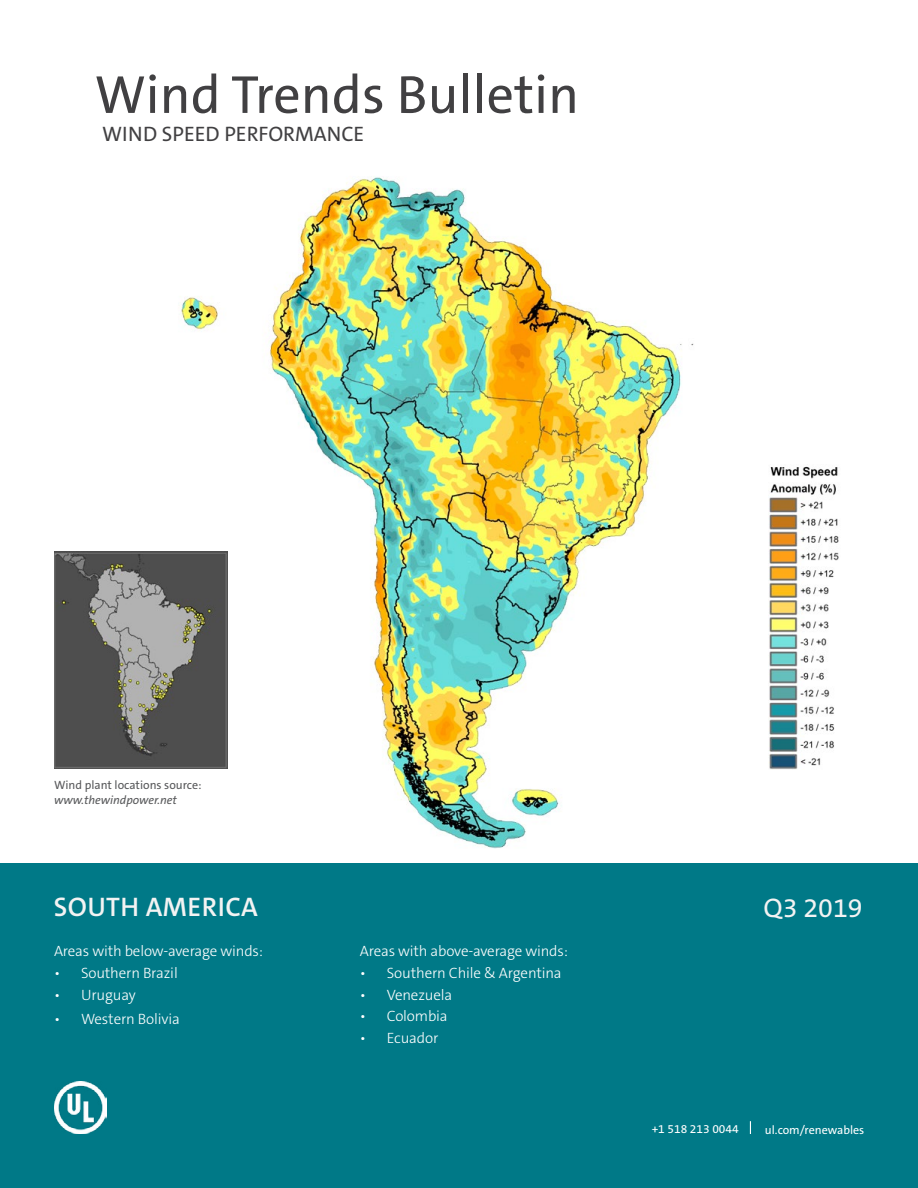
<style>
.page{position:relative;width:918px;height:1188px;background:#fff}
.page>*{position:absolute;margin:0;border:0;box-sizing:border-box;transform-origin:0 0}
.t1{font:54px "The Sans C5";color:#414042}
.t2{font:600 27px "The Sans C5";letter-spacing:.02em;color:#f3f3f3}
.t3{font:27px "The Sans C5";color:#f3f3f3}
.t4{font:21px "The Sans C5";color:#414042}
.t5{font:300 15px "The Sans C5";letter-spacing:-.01em;color:#fff}
.t6{font:12px "The Sans C5";color:#fff}
.t7{font:12px "The Sans C5";color:#58595b}
.t8{font:italic 12px "The Sans C5";color:#58595b}
</style>
<div class="page">
<img style="left:154px;top:176px;width:540px;height:673px">
<div style="left:0;top:864px;width:918px;height:324px;background:#007987"></div>
<img style="left:54px;top:552px;width:173px;height:217px">
<img style="left:769px;top:466px;width:70px;height:304px">
<svg style="left:750px;top:1121px;width:1px;height:13px"></svg>
<img style="left:54px;top:1082px;width:53px;height:52px">
<h1 class="t1" style="left:94px;top:60px;width:486px">Wind Trends Bulletin</h1>
<h3 class="t4" style="left:102px;top:120px;width:264px">WIND SPEED PERFORMANCE</h3>
<p class="t7" style="left:54px;top:777px;width:149px">Wind plant locations source:</p>
<p class="t8" style="left:54px;top:792px;width:125px">www.thewindpower.net</p>
<h2 class="t2" style="left:54px;top:890px;width:205px">SOUTH AMERICA</h2>
<p class="t5" style="left:54px;top:941px;width:211px">Areas with below-average winds:</p>
<p class="t5" style="left:54px;top:963px;width:125px">• Southern Brazil</p>
<p class="t5" style="left:54px;top:985px;width:83px">• Uruguay</p>
<p class="t5" style="left:54px;top:1010px;width:127px">• Western Bolivia</p>
<p class="t5" style="left:360px;top:941px;width:210px">Areas with above-average winds:</p>
<p class="t5" style="left:360px;top:963px;width:203px">• Southern Chile &amp; Argentina</p>
<p class="t5" style="left:360px;top:985px;width:94px">• Venezuela</p>
<p class="t5" style="left:360px;top:1007px;width:89px">• Colombia</p>
<p class="t5" style="left:360px;top:1028px;width:80px">• Ecuador</p>
<h2 class="t3" style="left:764px;top:891px;width:101px">Q3 2019</h2>
<p class="t6" style="left:652px;top:1121px;width:89px">+1 518 213 0044</p>
<p class="t6" style="left:765px;top:1122px;width:101px">ul.com/renewables</p>
</div>
